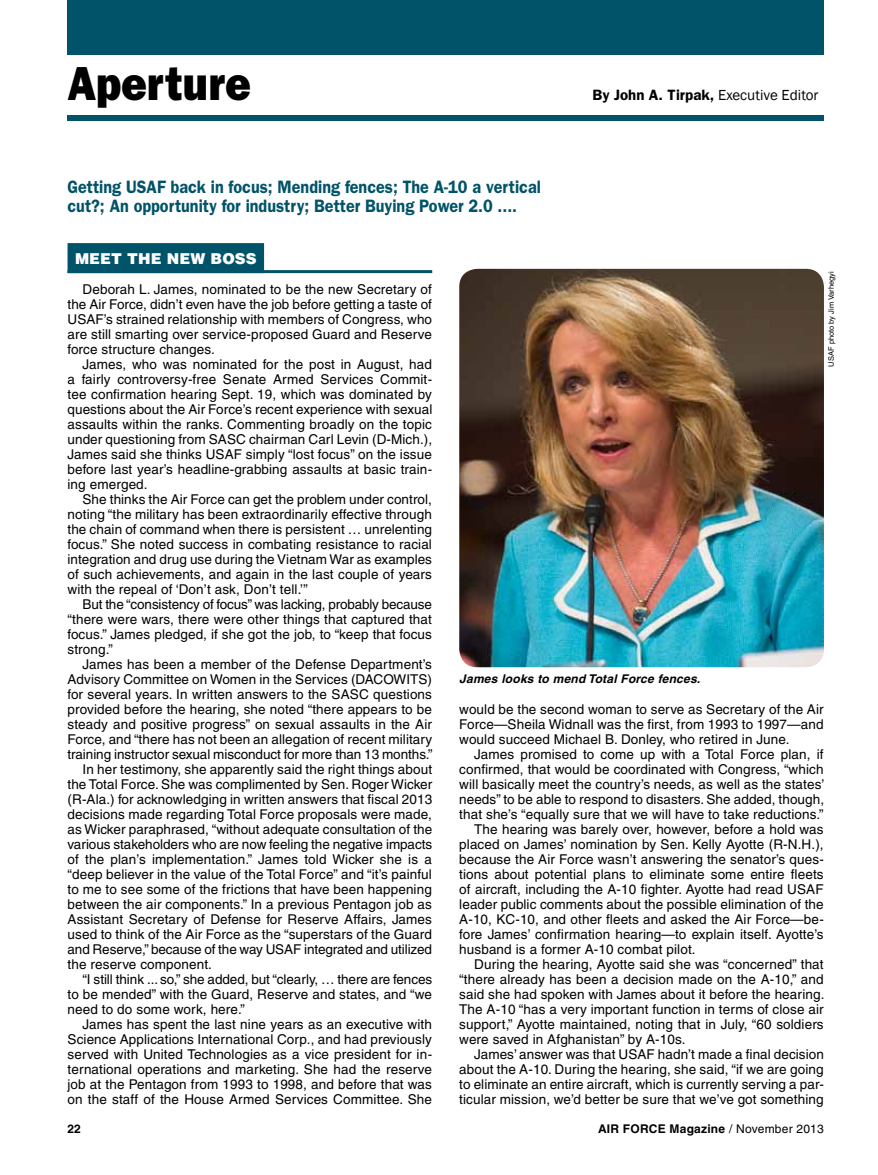
<style>
.page{position:relative;width:878px;height:1175px;background:#fff}
.page>*{position:absolute;margin:0;border:0;box-sizing:border-box;transform-origin:0 0}
.t1{font:800 48px "Franklin Gothic";color:#000;scale:.9 1}
.t2{font:600 18px/19.5px "Franklin Gothic";color:#005368;scale:.9 1}
.t3{font:600 15px "Franklin Gothic";color:#000}
.t4{font:900 15px "Helvetica";letter-spacing:.005em;color:#fff}
.t5{font:13.5px/15px "Helvetica";letter-spacing:.01em;color:#000;text-align:justify}
.t6{font:13.5px "Helvetica";letter-spacing:-.01em;color:#000}
.t7{font:italic 700 12px "Helvetica";letter-spacing:.02em;color:#000}
.t8{font:700 12px "Helvetica";letter-spacing:.02em;color:#000}
.t9{font:7.5px "Helvetica";color:#000}
.s1{font-weight:400}
</style>
<div class="page">
<div style="left:68px;top:0;width:756px;height:54px;background:#005368"></div>
<div style="left:68px;top:116px;width:756px;height:5px;background:#005368"></div>
<div style="left:68px;top:243px;width:196px;height:30px;background:#005368"></div>
<hr style="left:68px;top:270px;width:364px;height:3px;background:#005368">
<img style="left:459px;top:269px;width:365px;height:398px">
<h1 class="t1" style="left:68px;top:55px;width:205px">Aperture</h1>
<h2 class="t2" style="left:68px;top:177px;width:527px">Getting USAF back in focus; Mending fences; The A-10 a vertical cut?; An opportunity for industry; Better Buying Power 2.0 ....</h2>
<p class="t3" style="left:592px;top:86px;width:227px">By John A. Tirpak, <span class="s1">Executive Editor</span></p>
<p class="t4" style="left:75px;top:249px;width:183px">MEET THE NEW BOSS</p>
<p class="t5" style="left:68px;top:282px;width:366px;text-indent:15px">Deborah L. James, nominated to be the new Secretary of the Air Force, didn’t even have the job before getting a taste of USAF’s strained relationship with members of Congress, who are still smarting over service-proposed Guard and Reserve force structure changes.</p>
<p class="t5" style="left:68px;top:357px;width:366px;text-indent:15px">James, who was nominated for the post in August, had a fairly controversy-free Senate Armed Services Commit&shy;tee confirmation hearing Sept. 19, which was dominated by questions about the Air Force’s recent experience with sexual assaults within the ranks. Commenting broadly on the topic under questioning from SASC chairman Carl Levin (D-Mich.), James said she thinks USAF simply “lost focus” on the issue before last year’s headline-grabbing assaults at basic train&shy;ing emerged.</p>
<p class="t5" style="left:68px;top:492px;width:366px;text-indent:15px">She thinks the Air Force can get the problem under control, noting “the military has been extraordinarily effective through the chain of command when there is persistent … unrelenting focus.” She noted success in combating resistance to racial integration and drug use during the Vietnam War as examples of such achievements, and again in the last couple of years with the repeal of ‘Don’t ask, Don’t tell.’”</p>
<p class="t5" style="left:68px;top:597px;width:366px;text-indent:15px">But the “consistency of focus” was lacking, probably because “there were wars, there were other things that captured that focus.” James pledged, if she got the job, to “keep that focus strong.”</p>
<p class="t5" style="left:82px;top:657px;width:351px">James has been a member of the Defense Department’s</p>
<p class="t5" style="left:68px;top:672px;width:366px">Advisory Committee on Women in the Services (DACOWITS)</p>
<p class="t5" style="left:68px;top:687px;width:366px">for several years. In written answers to the SASC questions</p>
<p class="t5" style="left:68px;top:702px;width:366px">provided before the hearing, she noted “there appears to be</p>
<p class="t5" style="left:68px;top:717px;width:366px">steady and positive progress” on sexual assaults in the Air</p>
<p class="t5" style="left:68px;top:732px;width:366px">Force, and “there has not been an allegation of recent military</p>
<p class="t5" style="left:68px;top:747px;width:366px">training instructor sexual misconduct for more than 13 months.”</p>
<p class="t5" style="left:82px;top:762px;width:351px">In her testimony, she apparently said the right things about</p>
<p class="t5" style="left:68px;top:777px;width:366px">the Total Force. She was complimented by Sen. Roger Wicker</p>
<p class="t5" style="left:68px;top:792px;width:366px">(R-Ala.) for acknowledging in written answers that fiscal 2013</p>
<p class="t5" style="left:68px;top:807px;width:366px">decisions made regarding Total Force proposals were made,</p>
<p class="t5" style="left:68px;top:822px;width:366px">as Wicker paraphrased, “without adequate consultation of the</p>
<p class="t5" style="left:68px;top:837px;width:366px">various stakeholders who are now feeling the negative impacts</p>
<p class="t5" style="left:68px;top:852px;width:366px">of the plan’s implementation.” James told Wicker she is a</p>
<p class="t5" style="left:68px;top:867px;width:366px">“deep believer in the value of the Total Force” and “it’s painful</p>
<p class="t5" style="left:68px;top:882px;width:366px">to me to see some of the frictions that have been happening</p>
<p class="t5" style="left:68px;top:897px;width:366px">between the air components.” In a previous Pentagon job as</p>
<p class="t5" style="left:68px;top:912px;width:366px">Assistant Secretary of Defense for Reserve Affairs, James</p>
<p class="t5" style="left:68px;top:927px;width:366px">used to think of the Air Force as the “superstars of the Guard</p>
<p class="t6" style="left:68px;top:941px;width:366px">and Reserve,” because of the way USAF integrated and utilized</p>
<p class="t5" style="left:68px;top:957px;width:146px">the reserve component.</p>
<p class="t5" style="left:82px;top:972px;width:351px">“I still think ... so,” she added, but “clearly, … there are fences</p>
<p class="t5" style="left:68px;top:987px;width:366px">to be mended” with the Guard, Reserve and states, and “we</p>
<p class="t5" style="left:68px;top:1002px;width:179px">need to do some work, here.”</p>
<p class="t5" style="left:82px;top:1017px;width:351px">James has spent the last nine years as an executive with</p>
<p class="t5" style="left:68px;top:1032px;width:366px">Science Applications International Corp., and had previously</p>
<p class="t5" style="left:68px;top:1047px;width:366px">served with United Technologies as a vice president for in-</p>
<p class="t5" style="left:68px;top:1062px;width:366px">ternational operations and marketing. She had the reserve</p>
<p class="t5" style="left:68px;top:1077px;width:366px">job at the Pentagon from 1993 to 1998, and before that was</p>
<p class="t5" style="left:68px;top:1092px;width:366px">on the staff of the House Armed Services Committee. She</p>
<p class="t7" style="left:459px;top:671px;width:242px">James looks to mend Total Force fences.</p>
<p class="t9" style="left:827px;top:366px;width:97px;rotate:-90deg">USAF photo by Jim Varhegyi</p>
<p class="t5" style="left:459px;top:702px;width:366px">would be the second woman to serve as Secretary of the Air Force—Sheila Widnall was the first, from 1993 to 1997—and would succeed Michael B. Donley, who retired in June.</p>
<p class="t5" style="left:474px;top:747px;width:351px">James promised to come up with a Total Force plan, if</p>
<p class="t5" style="left:459px;top:762px;width:366px">confirmed, that would be coordinated with Congress, “which</p>
<p class="t5" style="left:459px;top:777px;width:367px">will basically meet the country’s needs, as well as the states’</p>
<p class="t5" style="left:459px;top:792px;width:366px">needs” to be able to respond to disasters. She added, though,</p>
<p class="t5" style="left:459px;top:807px;width:366px">that she’s “equally sure that we will have to take reductions.”</p>
<p class="t5" style="left:474px;top:822px;width:351px">The hearing was barely over, however, before a hold was</p>
<p class="t5" style="left:459px;top:837px;width:366px">placed on James’ nomination by Sen. Kelly Ayotte (R-N.H.),</p>
<p class="t5" style="left:459px;top:852px;width:366px">because the Air Force wasn’t answering the senator’s ques-</p>
<p class="t5" style="left:459px;top:867px;width:366px">tions about potential plans to eliminate some entire fleets</p>
<p class="t5" style="left:459px;top:882px;width:366px">of aircraft, including the A-10 fighter. Ayotte had read USAF</p>
<p class="t5" style="left:459px;top:897px;width:366px">leader public comments about the possible elimination of the</p>
<p class="t5" style="left:459px;top:912px;width:366px">A-10, KC-10, and other fleets and asked the Air Force—be-</p>
<p class="t5" style="left:459px;top:927px;width:366px">fore James’ confirmation hearing—to explain itself. Ayotte’s</p>
<p class="t5" style="left:459px;top:942px;width:238px">husband is a former A-10 combat pilot.</p>
<p class="t5" style="left:474px;top:957px;width:351px">During the hearing, Ayotte said she was “concerned” that</p>
<p class="t5" style="left:459px;top:972px;width:366px">“there already has been a decision made on the A-10,” and</p>
<p class="t5" style="left:459px;top:987px;width:367px">said she had spoken with James about it before the hearing.</p>
<p class="t5" style="left:459px;top:1002px;width:366px">The A-10 “has a very important function in terms of close air</p>
<p class="t5" style="left:459px;top:1017px;width:366px">support,” Ayotte maintained, noting that in July, “60 soldiers</p>
<p class="t5" style="left:459px;top:1032px;width:228px">were saved in Afghanistan” by A-10s.</p>
<p class="t5" style="left:474px;top:1047px;width:351px">James’ answer was that USAF hadn’t made a final decision</p>
<p class="t5" style="left:459px;top:1062px;width:366px">about the A-10. During the hearing, she said, “if we are going</p>
<p class="t5" style="left:459px;top:1077px;width:366px">to eliminate an entire aircraft, which is currently serving a par-</p>
<p class="t5" style="left:459px;top:1092px;width:366px">ticular mission, we’d better be sure that we’ve got something</p>
<p class="t8" style="left:68px;top:1121px;width:15px">22</p>
<p class="t8" style="left:598px;top:1121px;width:227px">AIR FORCE Magazine <span class="s1">/ November 2013</span></p>
</div>
